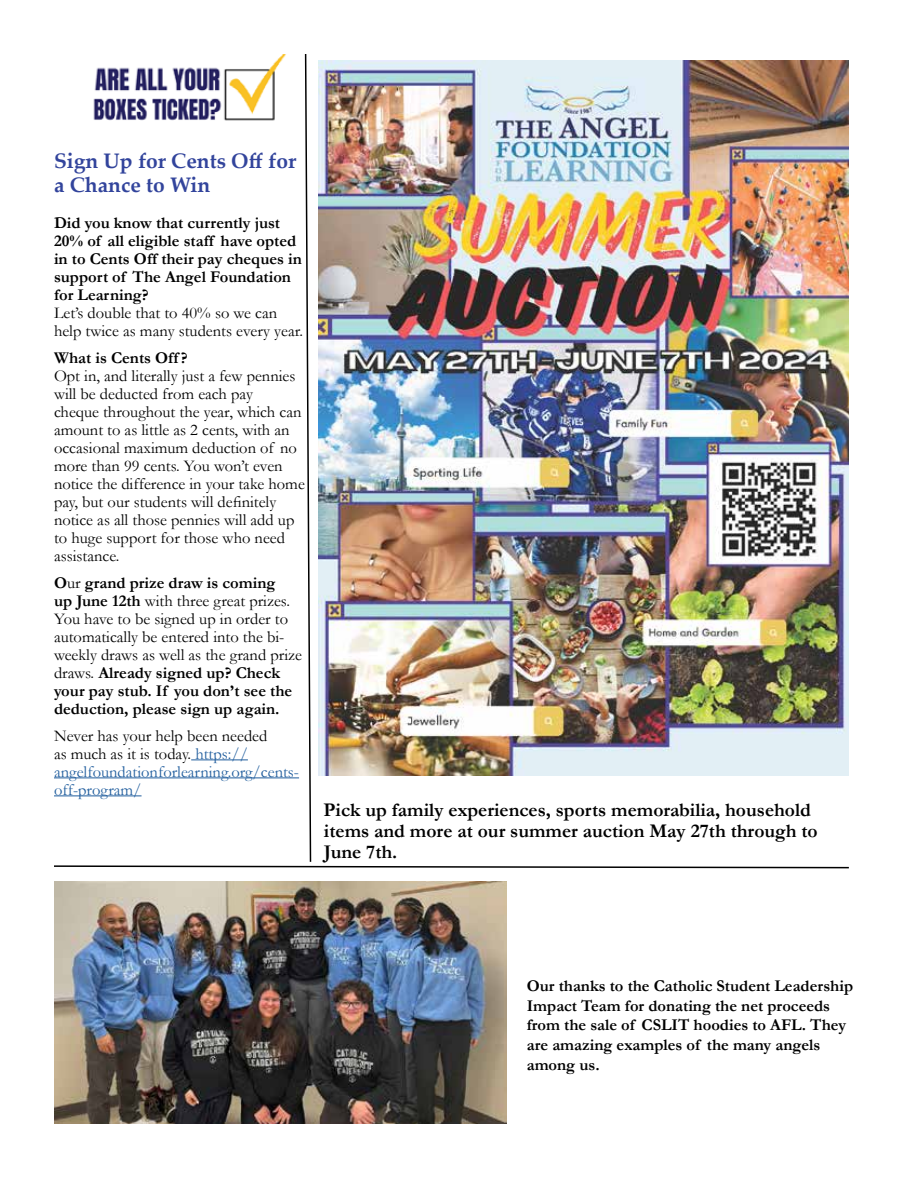
<style>
.page{position:relative;width:918px;height:1188px;background:#fff}
.page>*{position:absolute;margin:0;border:0;box-sizing:border-box;transform-origin:0 0}
.t1{font:700 21px/24px "Palatino Linotype";color:#32449c}
.t2{font:700 19.5px/21px "Garamond";color:#000}
.t3{font:16.5px/18px "Garamond";color:#000}
.t4{font:700 16.5px/18px "Garamond";color:#000}
.t5{font:16.5px/18px "Garamond";color:#215e9e}
.s1{font-weight:700}
.s2{color:#000}
</style>
<div class="page">
<img style="left:54px;top:882px;width:453px;height:241px">
<img style="left:54px;top:54px;width:795px;height:815px">
<p class="t1" style="left:54px;top:148px;width:244px">Sign Up for Cents Off for a Chance to Win</p>
<p class="t4" style="left:54px;top:214px;width:249px">Did you know that currently just<br>20% of all eligible staff have opted in to Cents Off their pay cheques in support of The Angel Foundation for Learning?</p>
<p class="t3" style="left:54px;top:303px;width:251px">Let’s double that to 40% so we can help twice as many students every year.</p>
<p class="t4" style="left:54px;top:349px;width:135px">What is Cents Off ?</p>
<p class="t3" style="left:54px;top:366px;width:252px">Opt in, and literally just a few pennies will be deducted from each pay<br>cheque throughout the year, which can amount to as little as 2 cents, with an occasional maximum deduction of no more than 99 cents. You won’t even notice the difference in your take home pay, but our students will definitely notice as all those pennies will add up to huge support for those who need assistance.</p>
<p class="t3" style="left:54px;top:573px;width:250px"><span class="s1">O</span>ur <span class="s1">grand prize draw is coming<br>up June 12th</span> with three great prizes.<br>You have to be signed up in order to automatically be entered into the bi&shy;weekly draws as well as the grand prize draws. <span class="s1">Already signed up? Check your pay stub. If you don’t see the deduction, please sign up again.</span></p>
<p class="t5" style="left:54px;top:726px;width:247px"><span class="s2">Never has your help been needed<br>as much as it is today.</span> https:// angelfoundationforlearning.org/cents&shy;off-program/</p>
<p class="t2" style="left:324px;top:799px;width:496px">Pick up family experiences, sports memorabilia, household items and more at our summer auction May 27th through to<br>June 7th.</p>
<p class="t4" style="left:527px;top:976px;width:328px;line-height:19.8px">Our thanks to the Catholic Student Leadership Impact Team for donating the net proceeds from the sale of CSLIT hoodies to AFL. They are amazing examples of the many angels among us.</p>
</div>
